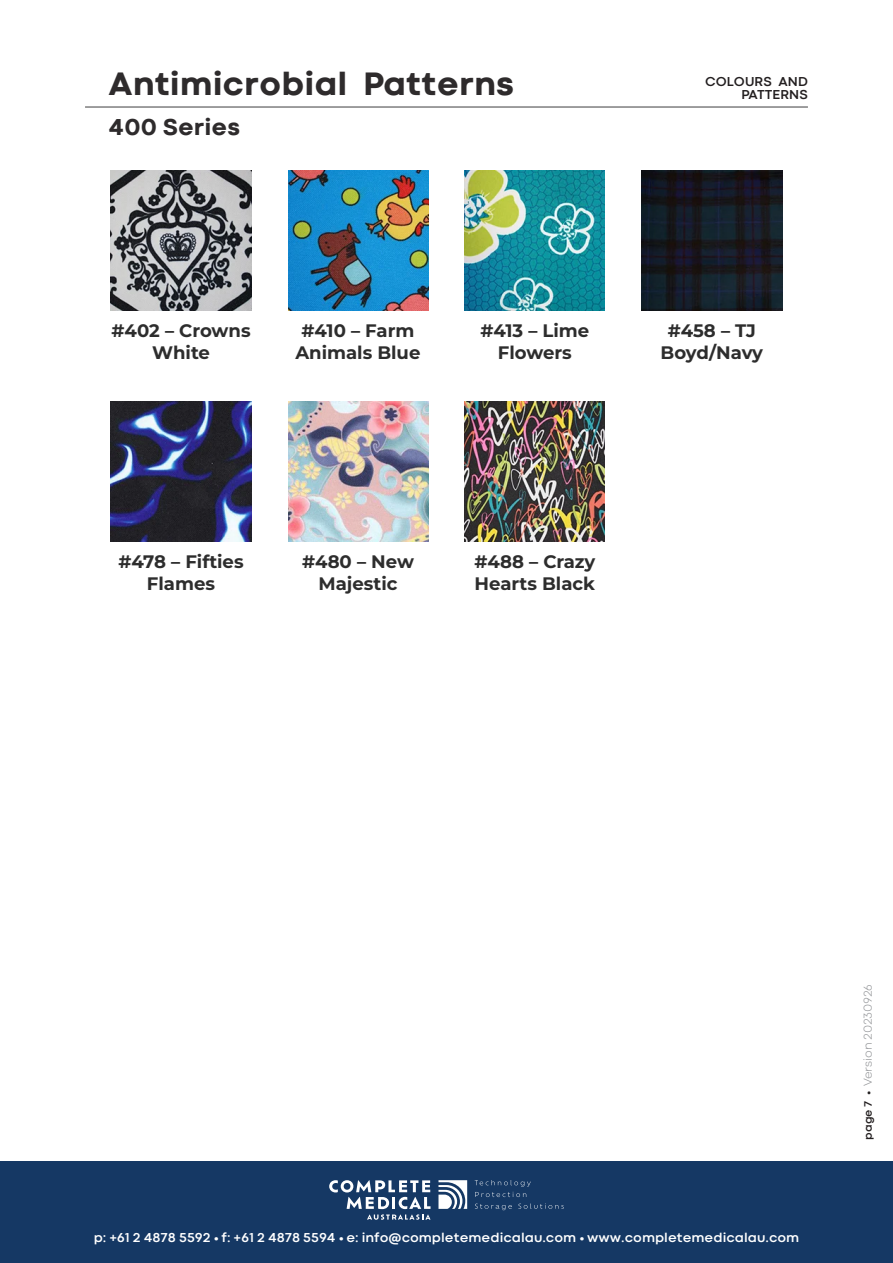
<style>
.page{position:relative;width:893px;height:1263px;background:#fff}
.page>*{position:absolute;margin:0;border:0;box-sizing:border-box;transform-origin:0 0}
.t1{font:800 33.9px "Codec Cold";color:#2e2b2c}
.t2{font:700 33.6px "Montserrat Roman";color:#2d2d2d}
.t3{font:700 24.15px "Montserrat Roman";color:#2d2d2d}
.t4{font:800 24px "Codec Cold";color:#2e2b2c}
.t5{font:700 18.15px/22.4px "Montserrat Roman";color:#2d2d2d;text-align:center}
.t6{font:700 13.5px "Codec Cold";color:#fff}
.t7{font:700 13.5px/13.5px "Codec Cold";letter-spacing:.01em;color:#231f20;text-align:right}
.t8{font:300 12px "Codec Cold";color:#939598}
.s1{font-weight:700;font-size:11.25px;color:#231f20}
</style>
<div class="page">
<div style="left:0;top:1161px;width:893px;height:102px;background:#153864"></div>
<svg style="left:438px;top:1180px;width:29px;height:29px"></svg>
<svg style="left:475px;top:1180px;width:56px;height:17px"></svg>
<svg style="left:475px;top:1203px;width:37px;height:7px"></svg>
<svg style="left:518px;top:1203px;width:46px;height:6px"></svg>
<svg style="left:329px;top:1180px;width:102px;height:40px"></svg>
<hr style="left:85px;top:107px;width:723px;height:1px;background:#3e3e3f">
<img style="left:111px;top:171px;width:140px;height:140px">
<img style="left:288px;top:171px;width:140px;height:140px">
<img style="left:465px;top:171px;width:140px;height:140px">
<img style="left:642px;top:171px;width:140px;height:140px">
<img style="left:111px;top:401px;width:140px;height:141px">
<img style="left:288px;top:401px;width:140px;height:141px">
<img style="left:465px;top:401px;width:140px;height:141px">
<h2 class="t2" style="left:111px;top:62px;width:399px">Antimicrobial Patterns</h2>
<h3 class="t3" style="left:111px;top:112px;width:134px">400 Series</h3>
<h1 class="t1" style="left:109px;top:63px;width:407px">Antimicrobial Patterns</h1>
<h3 class="t4" style="left:124px;top:113px;width:117px">00 Series</h3>
<p class="t7" style="left:705px;top:75px;width:104px">COLOURS AND<br>PATTERNS</p>
<p class="t5" style="left:112px;top:319px;width:141px">#402 – Crowns<br>White</p>
<p class="t5" style="left:295px;top:319px;width:127px">#410 – Farm<br>Animals Blue</p>
<p class="t5" style="left:480px;top:319px;width:110px">#413 – Lime<br>Flowers</p>
<p class="t5" style="left:661px;top:319px;width:104px">#458 – TJ<br>Boyd/Navy</p>
<p class="t5" style="left:119px;top:549px;width:127px">#478 – Fifties<br>Flames</p>
<p class="t5" style="left:302px;top:549px;width:113px">#480 – New<br>Majestic</p>
<p class="t5" style="left:474px;top:549px;width:122px;text-align:left">#488 – Crazy<br>Hearts Black</p>
<p class="t6" style="left:94px;top:1229px;width:707px">p: +61 2 4878 5592 • f: +61 2 4878 5594 • e: info@completemedicalau.com • www.completemedicalau.com</p>
<p class="t8" style="left:861px;top:1140px;width:157px;rotate:-90deg"><span class="s1">page 7 •</span> Version 20230926</p>
</div>
